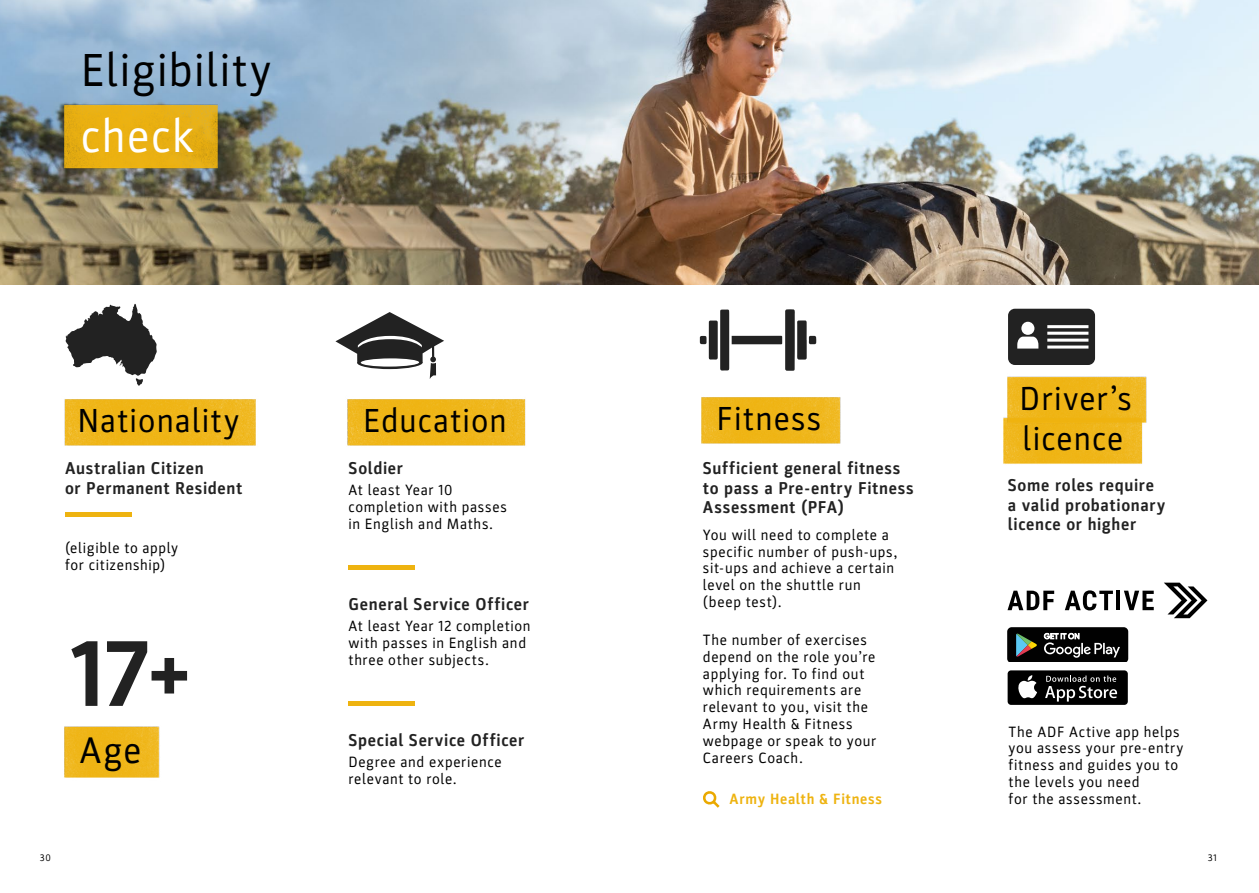
<style>
.page{position:relative;width:1259px;height:893px;background:#fff}
.page>*{position:absolute;margin:0;border:0;box-sizing:border-box;transform-origin:0 0}
.t1{font:700 96px "Parka";color:#222}
.t2{font:46.5px "Parka";letter-spacing:.025em;color:#000}
.t3{font:46.5px "Parka";letter-spacing:.035em;color:#fff}
.t4{font:37.2px "Parka";color:#000}
.t5{font:33.45px "Parka";letter-spacing:.035em;color:#000}
.t6{font:700 17.25px/19.4px "Parka";letter-spacing:.04em;color:#222}
.t7{font:15px/16.8px "Parka";letter-spacing:.045em;color:#000}
.t8{font:700 15px "Parka";letter-spacing:.045em;color:#eeb310}
.t9{font:9.75px "Parka";color:#000}
</style>
<div class="page">
<img style="left:0;top:0;width:1259px;height:285px">
<svg style="left:66px;top:304px;width:91px;height:81px"></svg>
<svg style="left:335px;top:312px;width:109px;height:67px"></svg>
<svg style="left:700px;top:309px;width:116px;height:62px"></svg>
<div style="left:1008px;top:309px;width:87px;height:56px;background:#222;border-radius:7px"></div>
<div style="left:1021px;top:322px;width:13px;height:13px;background:#fff;border-radius:50%"></div>
<svg style="left:1017px;top:337px;width:21px;height:12px"></svg>
<hr style="left:1047px;top:325px;width:41px;height:3px;background:#fff">
<hr style="left:1047px;top:332px;width:41px;height:3px;background:#fff">
<hr style="left:1047px;top:339px;width:41px;height:3px;background:#fff">
<hr style="left:1047px;top:346px;width:41px;height:3px;background:#fff">
<img style="left:45px;top:84px;width:192px;height:99px">
<img style="left:64px;top:726px;width:96px;height:52px">
<img style="left:64px;top:385px;width:192px;height:61px">
<img style="left:347px;top:399px;width:179px;height:47px">
<img style="left:701px;top:397px;width:140px;height:47px">
<img style="left:1003px;top:433px;width:140px;height:31px">
<img style="left:1003px;top:362px;width:144px;height:71px">
<hr style="left:65px;top:513px;width:66px;height:4px;background:#eeb310">
<hr style="left:348px;top:565px;width:67px;height:4px;background:#eeb310">
<hr style="left:348px;top:701px;width:67px;height:4px;background:#eeb310">
<svg style="left:1007px;top:627px;width:121px;height:35px;background:#282a29"></svg>
<div style="left:1007px;top:670px;width:120px;height:35px;background:#000;border-radius:3px"></div>
<svg style="left:1018px;top:675px;width:19px;height:23px"></svg>
<svg style="left:1045px;top:675px;width:72px;height:26px"></svg>
<svg style="left:1164px;top:583px;width:43px;height:35px"></svg>
<svg style="left:1007px;top:591px;width:47px;height:19px"></svg>
<svg style="left:1065px;top:590px;width:48px;height:20px"></svg>
<hr style="left:1116px;top:591px;width:4px;height:19px;background:#000">
<svg style="left:1124px;top:591px;width:29px;height:19px"></svg>
<svg style="left:703px;top:791px;width:17px;height:17px"></svg>
<h2 class="t2" style="left:81px;top:45px;width:192px">Eligibility</h2>
<h2 class="t3" style="left:81px;top:110px;width:115px">check</h2>
<h3 class="t5" style="left:77px;top:402px;width:163px">Nationality</h3>
<h3 class="t5" style="left:363px;top:402px;width:145px">Education</h3>
<h3 class="t5" style="left:716px;top:400px;width:106px">Fitness</h3>
<p class="t6" style="left:65px;top:459px;width:179px">Australian Citizen<br>or Permanent Resident</p>
<p class="t7" style="left:65px;top:540px;width:115px">(eligible to apply for citizenship)</p>
<h1 class="t1" style="left:70px;top:620px;width:123px">17+</h1>
<h3 class="t4" style="left:79px;top:729px;width:63px">Age</h3>
<p class="t6" style="left:348px;top:459px;width:56px">Soldier</p>
<p class="t7" style="left:348px;top:482px;width:160px">At least Year 10 completion with passes in English and Maths.</p>
<p class="t6" style="left:348px;top:594px;width:182px">General Service Officer</p>
<p class="t7" style="left:348px;top:618px;width:184px">At least Year 12 completion with passes in English and three other subjects.</p>
<p class="t6" style="left:348px;top:730px;width:177px">Special Service Officer</p>
<p class="t7" style="left:348px;top:753px;width:155px">Degree and experience relevant to role.</p>
<p class="t6" style="left:703px;top:459px;width:212px">Sufficient general fitness to pass a Pre-entry Fitness<br>Assessment (PFA)</p>
<p class="t7" style="left:703px;top:526px;width:196px">You will need to complete a specific number of push-ups, sit-ups and achieve a certain level on the shuttle run (beep test).</p>
<p class="t7" style="left:703px;top:632px;width:175px">The number of exercises depend on the role you’re applying for. To find out which requirements are relevant to you, visit the<br>Army Health &amp; Fitness webpage or speak to your<br>Careers Coach.</p>
<p class="t8" style="left:729px;top:790px;width:154px">Army Health &amp; Fitness</p>
<h3 class="t5" style="left:1019px;top:380px;width:114px">Driver’s</h3>
<h3 class="t5" style="left:1022px;top:421px;width:102px">licence</h3>
<p class="t6" style="left:1008px;top:476px;width:159px">Some roles require a valid probationary licence or higher</p>
<p class="t7" style="left:1008px;top:723px;width:176px">The ADF Active app helps you assess your pre-entry fitness and guides you to the levels you need<br>for the assessment.</p>
<p class="t9" style="left:40px;top:852px;width:13px">30</p>
<p class="t9" style="left:1208px;top:852px;width:10px">31</p>
</div>
